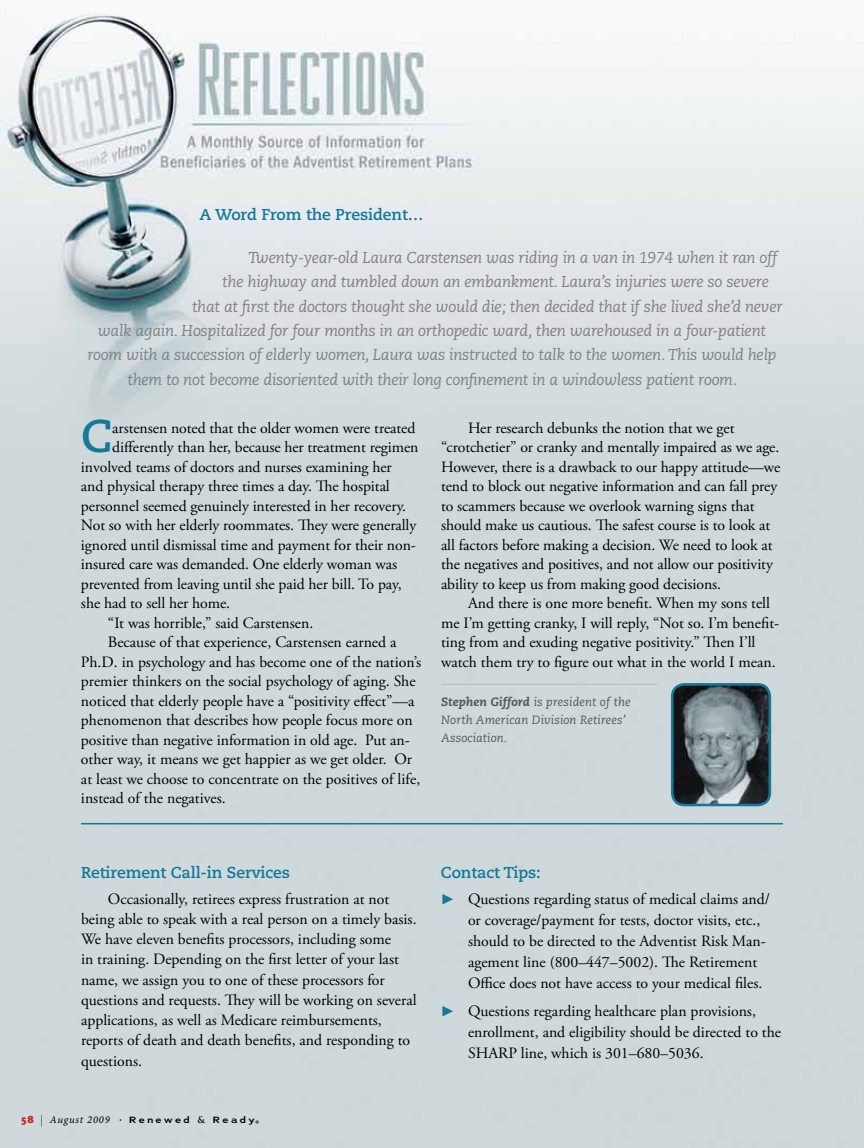
<style>
.page{position:relative;width:864px;height:1148px;background:#fff}
.page>*{position:absolute;margin:0;border:0;box-sizing:border-box;transform-origin:0 0}
.t1{font:700 45.75px "Caecilia LT Std";color:#127997}
.t2{font:15.75px/19.5px "Adobe Garamond Pro";letter-spacing:-.005em;color:#000}
.t3{font:italic 15.75px "Caecilia";letter-spacing:-.015em;color:#808285}
.t4{font:700 15.75px "Caecilia LT Std";letter-spacing:-.005em;color:#127997}
.t5{font:italic 12px/18px "Caecilia LT Std";letter-spacing:.01em;color:#58595b}
.t6{font:600 9px "Adrianna Extended";letter-spacing:.255em;color:#000}
.s1{font-weight:800}
.s2{font-family:"Meta Plus";font-weight:900;font-size:10.5px;color:#d2232a}
.s3{font-family:"Adagio Didot 48";font-weight:400;font-size:10.5px}
.s4{font-family:"Minion Pro It Capt";font-weight:400;font-size:10.5px}
.s5{font-family:"Meta Plus";font-weight:400;font-size:10.5px}
.s6{font-family:"Trajan Pro";font-weight:700}
.s7{font-family:"Minion Pro It Capt";font-weight:400;font-size:11.4px}
</style>
<div class="page">
<img style="left:0;top:13px;width:864px;height:1135px">
<hr style="left:81px;top:823px;width:702px;height:1px;background:#127997">
<hr style="left:441px;top:683px;width:216px;height:2px;background:#bcbec0">
<img style="left:672px;top:684px;width:98px;height:121px">
<div style="left:671px;top:683px;width:100px;height:123px;border:3px solid #127997;border-radius:12px"></div>
<svg style="left:442px;top:894px;width:11px;height:10px"></svg>
<svg style="left:442px;top:1006px;width:11px;height:10px"></svg>
<p class="t4" style="left:200px;top:205px;width:226px">A Word From the President…</p>
<p class="t3" style="left:249px;top:249px;width:530px">Twenty-year-old Laura Carstensen was riding in a van in 1974 when it ran off</p>
<p class="t3" style="left:222px;top:273px;width:548px">the highway and tumbled down an embankment. Laura’s injuries were so severe</p>
<p class="t3" style="left:192px;top:297px;width:592px">that at first the doctors thought she would die; then decided that if she lived she’d never</p>
<p class="t3" style="left:98px;top:322px;width:670px">walk again. Hospitalized for four months in an orthopedic ward, then warehoused in a four-patient</p>
<p class="t3" style="left:87px;top:346px;width:691px">room with a succession of elderly women, Laura was instructed to talk to the women. This would help</p>
<p class="t3" style="left:127px;top:370px;width:611px">them to not become disoriented with their long confinement in a windowless patient room.</p>
<h1 class="t1" style="left:81px;top:409px;width:33px">C</h1>
<p class="t2" style="left:112px;top:418px;width:305px">arstensen noted that the older women were treated</p>
<p class="t2" style="left:441px;top:418px;width:341px;text-indent:27px">Her research debunks the notion that we get “crotchetier” or cranky and mentally impaired as we age.<br>However, there is a drawback to our happy attitude—we tend to block out negative information and can fall prey to scammers because we overlook warning signs that should make us cautious. The safest course is to look at all factors before making a decision. We need to look at the negatives and positives, and not allow our positivity ability to keep us from making good decisions.</p>
<p class="t2" style="left:441px;top:594px;width:340px;text-indent:27px">And there is one more benefit. When my sons tell me I’m getting cranky, I will reply, “Not so. I’m benefit&shy;ting from and exuding negative positivity.” Then I’ll watch them try to figure out what in the world I mean.</p>
<p class="t5" style="left:441px;top:693px;width:191px"><span class="s1">Stephen Gifford</span> is president of the<br>North American Division Retirees’<br>Association.</p>
<p class="t2" style="left:112px;top:438px;width:308px">differently than her, because her treatment regimen</p>
<p class="t2" style="left:81px;top:457px;width:312px">involved teams of doctors and nurses examining her</p>
<p class="t2" style="left:81px;top:477px;width:310px">and physical therapy three times a day. The hospital</p>
<p class="t2" style="left:81px;top:496px;width:327px">personnel seemed genuinely interested in her recovery.</p>
<p class="t2" style="left:81px;top:516px;width:337px">Not so with her elderly roommates. They were generally</p>
<p class="t2" style="left:81px;top:535px;width:336px">ignored until dismissal time and payment for their non-</p>
<p class="t2" style="left:81px;top:555px;width:318px">insured care was demanded. One elderly woman was</p>
<p class="t2" style="left:81px;top:574px;width:322px">prevented from leaving until she paid her bill. To pay,</p>
<p class="t2" style="left:81px;top:594px;width:151px">she had to sell her home.</p>
<p class="t2" style="left:108px;top:613px;width:207px">“It was horrible,” said Carstensen.</p>
<p class="t2" style="left:108px;top:633px;width:290px">Because of that experience, Carstensen earned a</p>
<p class="t2" style="left:81px;top:652px;width:342px">Ph.D. in psychology and has become one of the nation’s</p>
<p class="t2" style="left:81px;top:672px;width:336px">premier thinkers on the social psychology of aging. She</p>
<p class="t2" style="left:81px;top:691px;width:335px">noticed that elderly people have a “positivity effect”—a</p>
<p class="t2" style="left:81px;top:711px;width:333px">phenomenon that describes how people focus more on</p>
<p class="t2" style="left:81px;top:730px;width:330px">positive than negative information in old age. Put an-</p>
<p class="t2" style="left:81px;top:750px;width:333px">other way, it means we get happier as we get older. Or</p>
<p class="t2" style="left:81px;top:769px;width:341px">at least we choose to concentrate on the positives of life,</p>
<p class="t2" style="left:81px;top:789px;width:146px">instead of the negatives.</p>
<p class="t4" style="left:81px;top:863px;width:211px">Retirement Call-in Services</p>
<p class="t2" style="left:81px;top:889px;width:337px;line-height:20.2px;text-indent:27px">Occasionally, retirees express frustration at not being able to speak with a real person on a timely basis.<br>We have eleven benefits processors, including some<br>in training. Depending on the first letter of your last name, we assign you to one of these processors for questions and requests. They will be working on several applications, as well as Medicare reimbursements, reports of death and death benefits, and responding to questions.</p>
<p class="t6" style="left:22px;top:1114px;width:239px"><span class="s2">58</span> <span class="s3">|</span> <span class="s4">August 2009</span> <span class="s5">·</span> Renewed <span class="s6">&amp;</span> Ready<span class="s7">®</span></p>
<p class="t4" style="left:441px;top:863px;width:101px">Contact Tips:</p>
<p class="t2" style="left:468px;top:889px;width:304px;line-height:21px">Questions regarding status of medical claims and/ or coverage/payment for tests, doctor visits, etc., should to be directed to the Adventist Risk Man&shy;agement line (800–447–5002). The Retirement Office does not have access to your medical files.</p>
<p class="t2" style="left:468px;top:1001px;width:315px;line-height:21px">Questions regarding healthcare plan provisions, enrollment, and eligibility should be directed to the<br>SHARP line, which is 301–680–5036.</p>
</div>
